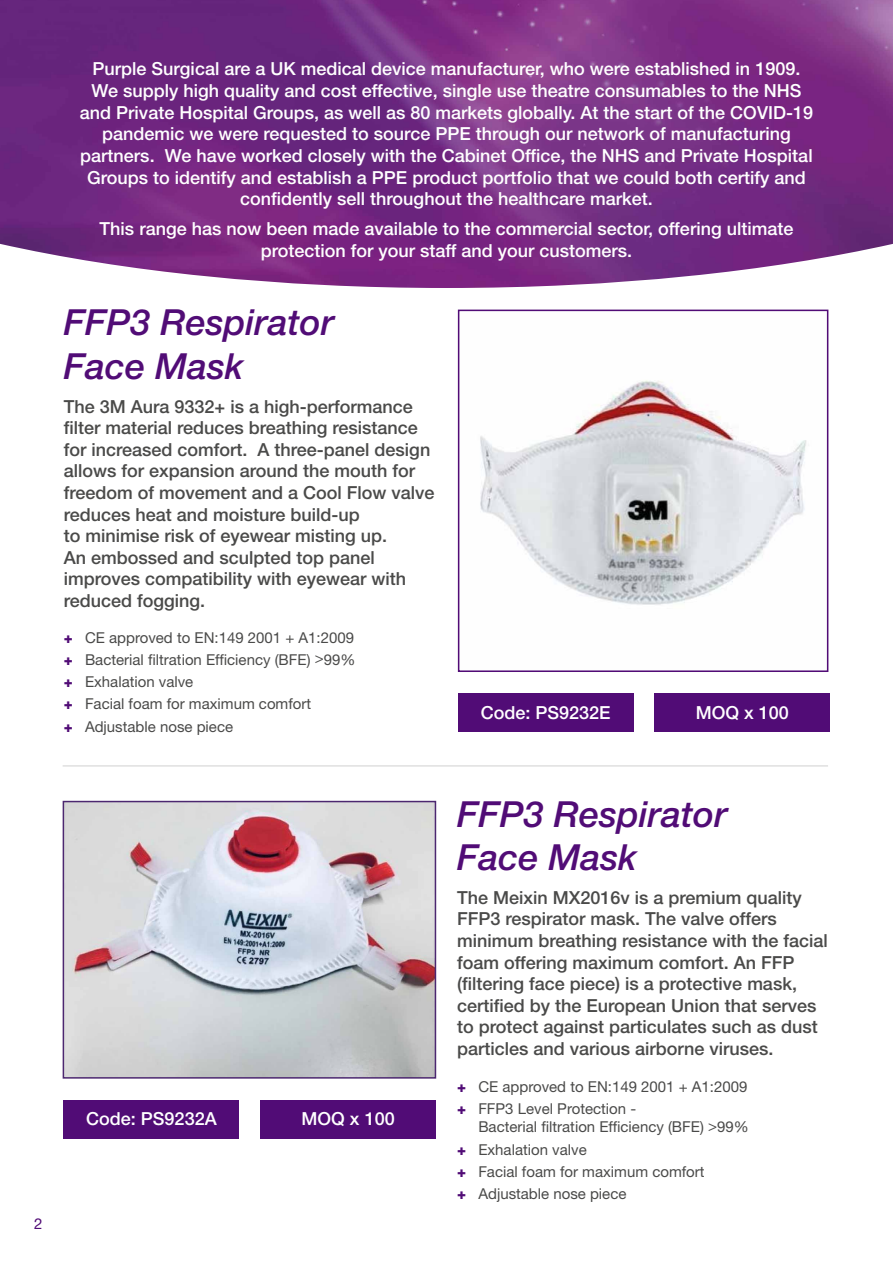
<style>
.page{position:relative;width:893px;height:1263px;background:#fff}
.page>*{position:absolute;margin:0;border:0;box-sizing:border-box;transform-origin:0 0}
.t1{font:italic 500 36px/43.2px "Helvetica Neue LT Std";color:#510c76}
.t2{font:500 18px/21.6px "Helvetica Neue LT Std";color:#fff;text-align:center}
.t3{font:500 18px/21.6px "Helvetica Neue LT Std";color:#4a4a49}
.t4{font:15px/22.2px "Helvetica Neue LT Std";color:#4a4a49}
.t5{font:15px "Helvetica Neue LT Std";color:#510c76}
.s1{font-weight:800;color:#510c76}
</style>
<div class="page">
<img style="left:0;top:0;width:893px;height:288px">
<hr style="left:63px;top:765px;width:765px;height:1px;background:#d0d0d0">
<div style="left:654px;top:693px;width:176px;height:38px;background:#510c76"></div>
<div style="left:458px;top:693px;width:175px;height:38px;background:#510c76"></div>
<img style="left:480px;top:380px;width:327px;height:225px">
<div style="left:458px;top:310px;width:370px;height:362px;border:2px solid #510c76"></div>
<div style="left:260px;top:1100px;width:176px;height:38px;background:#510c76"></div>
<div style="left:64px;top:1100px;width:175px;height:38px;background:#510c76"></div>
<img style="left:66px;top:804px;width:367px;height:271px">
<div style="left:63px;top:801px;width:373px;height:277px;border:2px solid #4c2770"></div>
<p class="t2" style="left:80px;top:58px;width:734px">Purple Surgical are a UK medical device manufacturer, who were established in 1909.<br>We supply high quality and cost effective, single use theatre consumables to the NHS and Private Hospital Groups, as well as 80 markets globally. At the start of the COVID-19 pandemic we were requested to source PPE through our network of manufacturing partners. We have worked closely with the Cabinet Office, the NHS and Private Hospital Groups to identify and establish a PPE product portfolio that we could both certify and confidently sell throughout the healthcare market.</p>
<p class="t2" style="left:100px;top:218px;width:695px">This range has now been made available to the commercial sector, offering ultimate protection for your staff and your customers.</p>
<h1 class="t1" style="left:64px;top:301px;width:272px">FFP3 Respirator<br>Face Mask</h1>
<p class="t3" style="left:64px;top:395px;width:372px">The 3M Aura 9332+ is a high-performance filter material reduces breathing resistance for increased comfort. A three-panel design allows for expansion around the mouth for freedom of movement and a Cool Flow valve reduces heat and moisture build-up<br>to minimise risk of eyewear misting up.<br>An embossed and sculpted top panel improves compatibility with eyewear with reduced fogging.</p>
<p class="t4" style="left:64px;top:626px;width:293px"><span class="s1">+</span> CE approved to EN:149 2001 + A1:2009 <span class="s1">+</span> Bacterial filtration Efficiency (BFE) &gt;99% <span class="s1">+</span> Exhalation valve<br><span class="s1">+</span> Facial foam for maximum comfort<br><span class="s1">+</span> Adjustable nose piece</p>
<p class="t2" style="left:481px;top:701px;width:131px">Code: PS9232E</p>
<p class="t2" style="left:696px;top:701px;width:95px">MOQ x 100</p>
<p class="t5" style="left:34px;top:1215px;width:10px">2</p>
<p class="t2" style="left:86px;top:1108px;width:132px">Code: PS9232A</p>
<p class="t2" style="left:302px;top:1108px;width:95px">MOQ x 100</p>
<h1 class="t1" style="left:457px;top:792px;width:272px">FFP3 Respirator<br>Face Mask</h1>
<p class="t3" style="left:457px;top:886px;width:372px">The Meixin MX2016v is a premium quality FFP3 respirator mask. The valve offers minimum breathing resistance with the facial foam offering maximum comfort. An FFP (filtering face piece) is a protective mask, certified by the European Union that serves to protect against particulates such as dust particles and various airborne viruses.</p>
<p class="t4" style="left:457px;top:1075px;width:292px"><span class="s1">+</span> CE approved to EN:149 2001 + A1:2009 <span class="s1">+</span> FFP3 Level Protection -</p>
<p class="t4" style="left:457px;top:1116px;width:293px;text-indent:21px">Bacterial filtration Efficiency (BFE) &gt;99% <span class="s1">+</span> Exhalation valve<br><span class="s1">+</span> Facial foam for maximum comfort<br><span class="s1">+</span> Adjustable nose piece</p>
</div>
